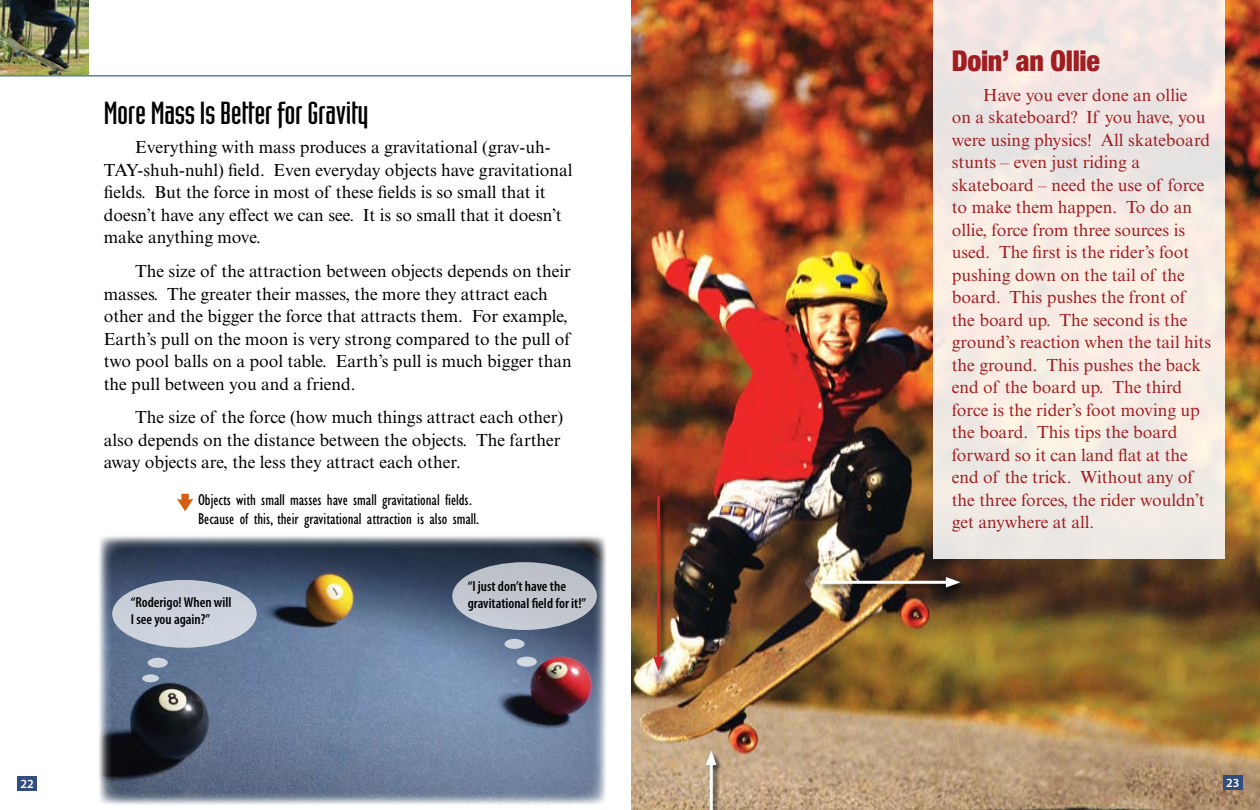
<style>
.page{position:relative;width:1260px;height:810px;background:#fff}
.page>*{position:absolute;margin:0;border:0;box-sizing:border-box;transform-origin:0 0}
.t1{font:31.25px "Industria LT Std Solid";letter-spacing:-.01em;color:#000;scale:1.2 1}
.t2{font:900 condensed 28.75px "Helvetica Neue LT Std";letter-spacing:-.01em;color:#a01d21}
.t3{font:17.5px/22.5px "Times New Roman MT Std";color:#000}
.t4{font:17.5px/22.5px "Times New Roman MT Std";color:#a01d21}
.t5{font:condensed 16.25px/18.8px "Gill Sans Std";color:#000}
.t6{font:600 condensed 14.5px/16.6px "Myriad Pro";color:#000}
.t7{font:600 12.5px "Myriad Pro";color:#fff}
</style>
<div class="page">
<hr style="left:0;top:75px;width:630px;height:1px;background:#35659b">
<hr style="left:630px;top:75px;width:630px;height:1px;background:#35659b">
<img style="left:631px;top:0;width:629px;height:810px">
<div style="left:653px;top:495px;width:19px;height:183px;background:#000;opacity:.65"></div>
<hr style="left:657px;top:496px;width:3px;height:166px;background:#d2232a">
<svg style="left:653px;top:657px;width:11px;height:14px"></svg>
<div style="left:705px;top:750px;width:20px;height:60px;background:#000;opacity:.65"></div>
<hr style="left:710px;top:759px;width:3px;height:51px;background:#fff">
<svg style="left:706px;top:751px;width:11px;height:14px"></svg>
<div style="left:819px;top:576px;width:149px;height:20px;background:#000;opacity:.65"></div>
<hr style="left:820px;top:581px;width:132px;height:3px;background:#fff">
<svg style="left:946px;top:577px;width:15px;height:11px"></svg>
<img style="left:0;top:0;width:88px;height:75px">
<img style="left:99px;top:536px;width:507px;height:269px">
<svg style="left:142px;top:674px;width:17px;height:8px"></svg>
<div style="left:148px;top:658px;width:20px;height:10px;background:#cdd4de;border-radius:50%"></div>
<div style="left:112px;top:580px;width:145px;height:68px;background:#cbd2dc;border-radius:50%"></div>
<div style="left:452px;top:562px;width:145px;height:68px;background:#c0c5cc;border-radius:50%"></div>
<svg style="left:505px;top:639px;width:20px;height:10px"></svg>
<div style="left:517px;top:657px;width:20px;height:10px;background:#d1d8e2;border-radius:50%"></div>
<div style="left:933px;top:0;width:291px;height:558px;background:linear-gradient(to right,#f3eae4,#f4eae4)"></div>
<svg style="left:177px;top:494px;width:16px;height:17px"></svg>
<div style="left:17px;top:777px;width:20px;height:14px;background:#314d7f"></div>
<div style="left:1223px;top:775px;width:20px;height:15px;background:#314d7f"></div>
<h1 class="t1" style="left:104px;top:95px;width:222px">More Mass Is Better for Gravity</h1>
<p class="t3" style="left:104px;top:136px;width:470px;text-indent:31px">Everything with mass produces a gravitational (grav-uh-TAY-shuh-nuhl) field. Even everyday objects have gravitational fields. But the force in most of these fields is so small that it doesn’t have any effect we can see. It is so small that it doesn’t make anything move.</p>
<p class="t3" style="left:104px;top:260px;width:470px;text-indent:31px">The size of the attraction between objects depends on their masses. The greater their masses, the more they attract each other and the bigger the force that attracts them. For example, Earth’s pull on the moon is very strong compared to the pull of two pool balls on a pool table. Earth’s pull is much bigger than the pull between you and a friend.</p>
<p class="t3" style="left:104px;top:406px;width:461px;text-indent:31px">The size of the force (how much things attract each other) also depends on the distance between the objects. The farther away objects are, the less they attract each other.</p>
<p class="t5" style="left:198px;top:491px;width:283px">Objects with small masses have small gravitational fields.<br>Because of this, their gravitational attraction is also small.</p>
<p class="t6" style="left:131px;top:594px;width:102px">“Roderigo! When will<br>I see you again?”</p>
<p class="t6" style="left:468px;top:578px;width:120px">“I just don’t have the gravitational field for it!”</p>
<h2 class="t2" style="left:952px;top:43px;width:149px">Doin’ an Ollie</h2>
<p class="t4" style="left:952px;top:84px;width:261px;text-indent:32px">Have you ever done an ollie on a skateboard? If you have, you were using physics! All skateboard stunts – even just riding a skateboard – need the use of force to make them happen. To do an ollie, force from three sources is used. The first is the rider’s foot pushing down on the tail of the board. This pushes the front of the board up. The second is the ground’s reaction when the tail hits the ground. This pushes the back end of the board up. The third force is the rider’s foot moving up the board. This tips the board forward so it can land flat at the end of the trick. Without any of the three forces, the rider wouldn’t get anywhere at all.</p>
<p class="t7" style="left:21px;top:776px;width:15px">22</p>
<p class="t7" style="left:1226px;top:775px;width:15px">23</p>
</div>
